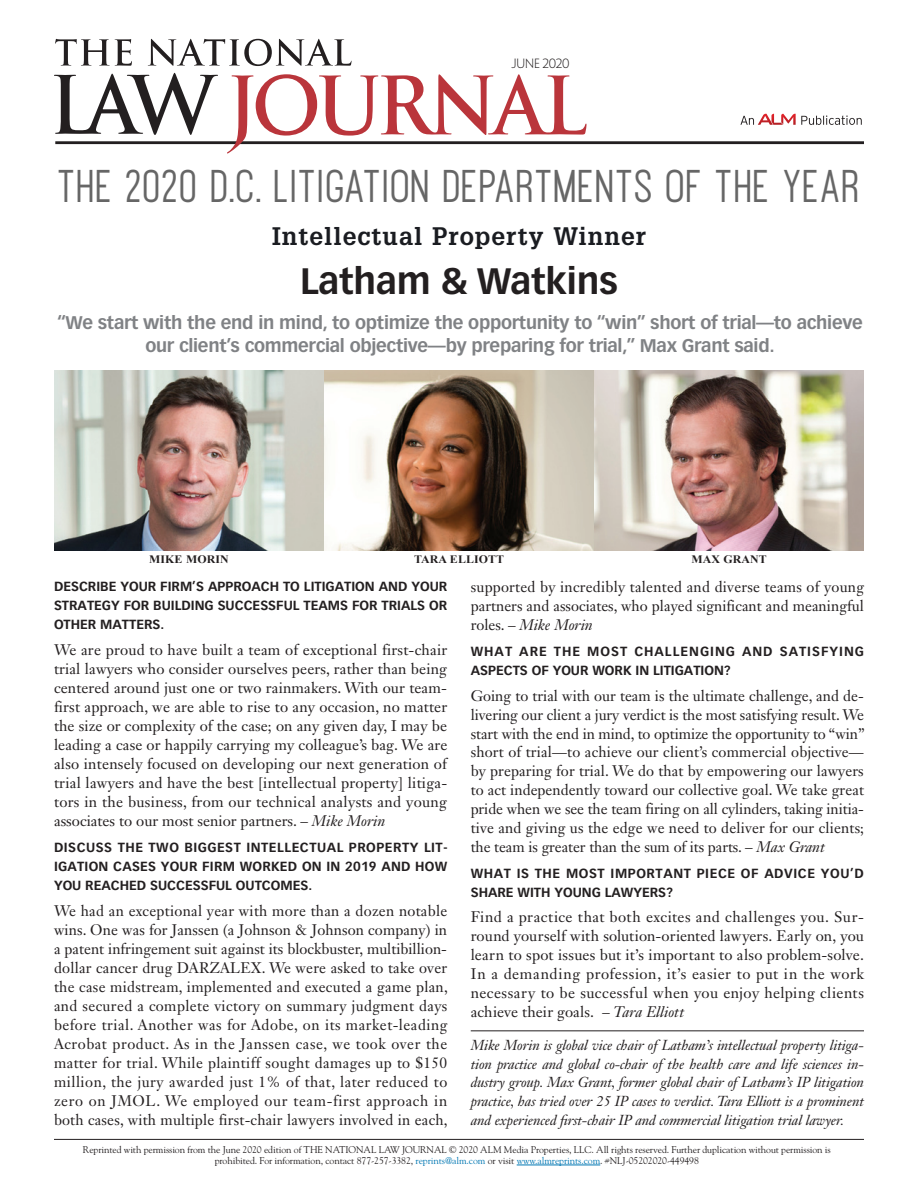
<style>
.page{position:relative;width:918px;height:1188px;background:#fff}
.page>*{position:absolute;margin:0;border:0;box-sizing:border-box;transform-origin:0 0}
.t1{font:600 40.5px "Ostrich Proper";letter-spacing:-.025em;color:#666}
.t2{font:700 36.15px "Vectora LT Std";letter-spacing:-.005em;color:#231f20}
.t3{font:700 24.75px "Glypha LT Std";letter-spacing:.04em;color:#1a1c21}
.t4{font:700 18px/22.4px "Vectora LT Std";letter-spacing:-.015em;color:#808285;text-align:center}
.t5{font:15.15px/19px "Janson Text LT Std";letter-spacing:.005em;color:#231f20;text-align:justify}
.t6{font:italic 14.25px/18.9px "Janson Text LT Std";letter-spacing:-.005em;color:#231f20;text-align:justify}
.t7{font:700 13.05px/19px "Vectora LT Std";color:#231f20;text-align:justify}
.t8{font:700 13.05px/18.9px "Vectora LT Std";letter-spacing:.075em;color:#231f20}
.t9{font:700 13.05px/18.9px "Vectora LT Std";letter-spacing:.045em;color:#231f20}
.t10{font:300 12px "Penumbra Flare Std";letter-spacing:-.01em;color:#231f20}
.t11{font:700 11.4px "Times New Roman";letter-spacing:.01em;color:#231f20;scale:1.05 1}
.t12{font:9.75px/11.2px "Goudy Std";letter-spacing:-.01em;color:#231f20;text-align:center}
.s1{font-style:italic}
.s2{color:#0077b3}
</style>
<div class="page">
<hr style="left:55px;top:141px;width:809px;height:3px;background:#231f20">
<svg style="left:227px;top:74px;width:360px;height:79px"></svg>
<svg style="left:55px;top:39px;width:297px;height:27px"></svg>
<svg style="left:54px;top:73px;width:164px;height:62px"></svg>
<svg style="left:740px;top:114px;width:122px;height:11px"></svg>
<hr style="left:517px;top:1165px;width:83px;height:1px;background:#0077b3">
<img style="left:54px;top:371px;width:810px;height:179px">
<hr style="left:471px;top:1031px;width:393px;height:1px;background:#231f20">
<hr style="left:54px;top:1139px;width:810px;height:1px;background:#231f20">
<p class="t10" style="left:512px;top:56px;width:60px">JUNE 2020</p>
<h1 class="t1" style="left:57px;top:162px;width:806px">THE 2020 D.C. LITIGATION DEPARTMENTS OF THE YEAR</h1>
<h3 class="t3" style="left:272px;top:221px;width:375px">Intellectual Property Winner</h3>
<h2 class="t2" style="left:300px;top:259px;width:319px">Latham &amp; Watkins</h2>
<p class="t4" style="left:57px;top:312px;width:808px">“We start with the end in mind, to optimize the opportunity to “win” short of trial—to achieve our client’s commercial objective—by preparing for trial,” Max Grant said.</p>
<p class="t11" style="left:149px;top:551px;width:77px">MIKE MORIN</p>
<p class="t11" style="left:414px;top:551px;width:87px">TARA ELLIOTT</p>
<p class="t11" style="left:691px;top:551px;width:73px">MAX GRANT</p>
<p class="t7" style="left:54px;top:577px;width:395px">DESCRIBE YOUR FIRM’S APPROACH TO LITIGATION AND YOUR STRATEGY FOR BUILDING SUCCESSFUL TEAMS FOR TRIALS OR OTHER MATTERS.</p>
<p class="t5" style="left:54px;top:640px;width:395px">We are proud to have built a team of exceptional first-chair trial lawyers who consider ourselves peers, rather than being centered around just one or two rainmakers. With our team&shy;first approach, we are able to rise to any occasion, no matter the size or complexity of the case; on any given day, I may be leading a case or happily carrying my colleague’s bag. We are also intensely focused on developing our next generation of trial lawyers and have the best [intellectual property] litiga&shy;tors in the business, from our technical analysts and young associates to our most senior partners. – <span class="s1">Mike Morin</span></p>
<p class="t7" style="left:54px;top:838px;width:395px">DISCUSS THE TWO BIGGEST INTELLECTUAL PROPERTY LIT-IGATION CASES YOUR FIRM WORKED ON IN 2019 AND HOW YOU REACHED SUCCESSFUL OUTCOMES.</p>
<p class="t5" style="left:54px;top:901px;width:395px">We had an exceptional year with more than a dozen notable wins. One was for Janssen (a Johnson &amp; Johnson company) in a patent infringement suit against its blockbuster, multibillion&shy;dollar cancer drug DARZALEX. We were asked to take over the case midstream, implemented and executed a game plan, and secured a complete victory on summary judgment days before trial. Another was for Adobe, on its market-leading Acrobat product. As in the Janssen case, we took over the matter for trial. While plaintiff sought damages up to $150 million, the jury awarded just 1% of that, later reduced to zero on JMOL. We employed our team-first approach in both cases, with multiple first-chair lawyers involved in each,</p>
<p class="t5" style="left:471px;top:578px;width:395px">supported by incredibly talented and diverse teams of young partners and associates, who played significant and meaningful roles. – <span class="s1">Mike Morin</span></p>
<p class="t8" style="left:471px;top:642px;width:395px">WHAT ARE THE MOST CHALLENGING AND SATISFYING<br>ASPECTS OF YOUR WORK IN LITIGATION?</p>
<p class="t5" style="left:471px;top:686px;width:395px">Going to trial with our team is the ultimate challenge, and de&shy;livering our client a jury verdict is the most satisfying result. We start with the end in mind, to optimize the opportunity to “win” short of trial—to achieve our client’s commercial objective— by preparing for trial. We do that by empowering our lawyers to act independently toward our collective goal. We take great pride when we see the team firing on all cylinders, taking initia&shy;tive and giving us the edge we need to deliver for our clients; the team is greater than the sum of its parts. – <span class="s1">Max Grant</span></p>
<p class="t9" style="left:471px;top:864px;width:395px">WHAT IS THE MOST IMPORTANT PIECE OF ADVICE YOU’D<br>SHARE WITH YOUNG LAWYERS?</p>
<p class="t5" style="left:471px;top:908px;width:395px">Find a practice that both excites and challenges you. Sur&shy;round yourself with solution-oriented lawyers. Early on, you learn to spot issues but it’s important to also problem-solve.<br>In a demanding profession, it’s easier to put in the work necessary to be successful when you enjoy helping clients achieve their goals. <span class="s1">– Tara Elliott</span></p>
<p class="t6" style="left:471px;top:1035px;width:395px">Mike Morin is global vice chair of Latham’s intellectual property litiga&shy;tion practice and global co-chair of the health care and life sciences in&shy;dustry group. Max Grant, former global chair of Latham’s IP litigation practice, has tried over 25 IP cases to verdict. Tara Elliott is a prominent and experienced first-chair IP and commercial litigation trial lawyer.</p>
<p class="t12" style="left:83px;top:1144px;width:749px">Reprinted with permission from the June 2020 edition of THE NATIONAL LAW JOURNAL © 2020 ALM Media Properties, LLC. All rights reserved. Further duplication without permission is prohibited. For information, contact 877-257-3382, <span class="s2">reprints@alm.com</span> or visit <span class="s2">www.almreprints.com</span>. #NLJ-05202020-449498</p>
</div>
